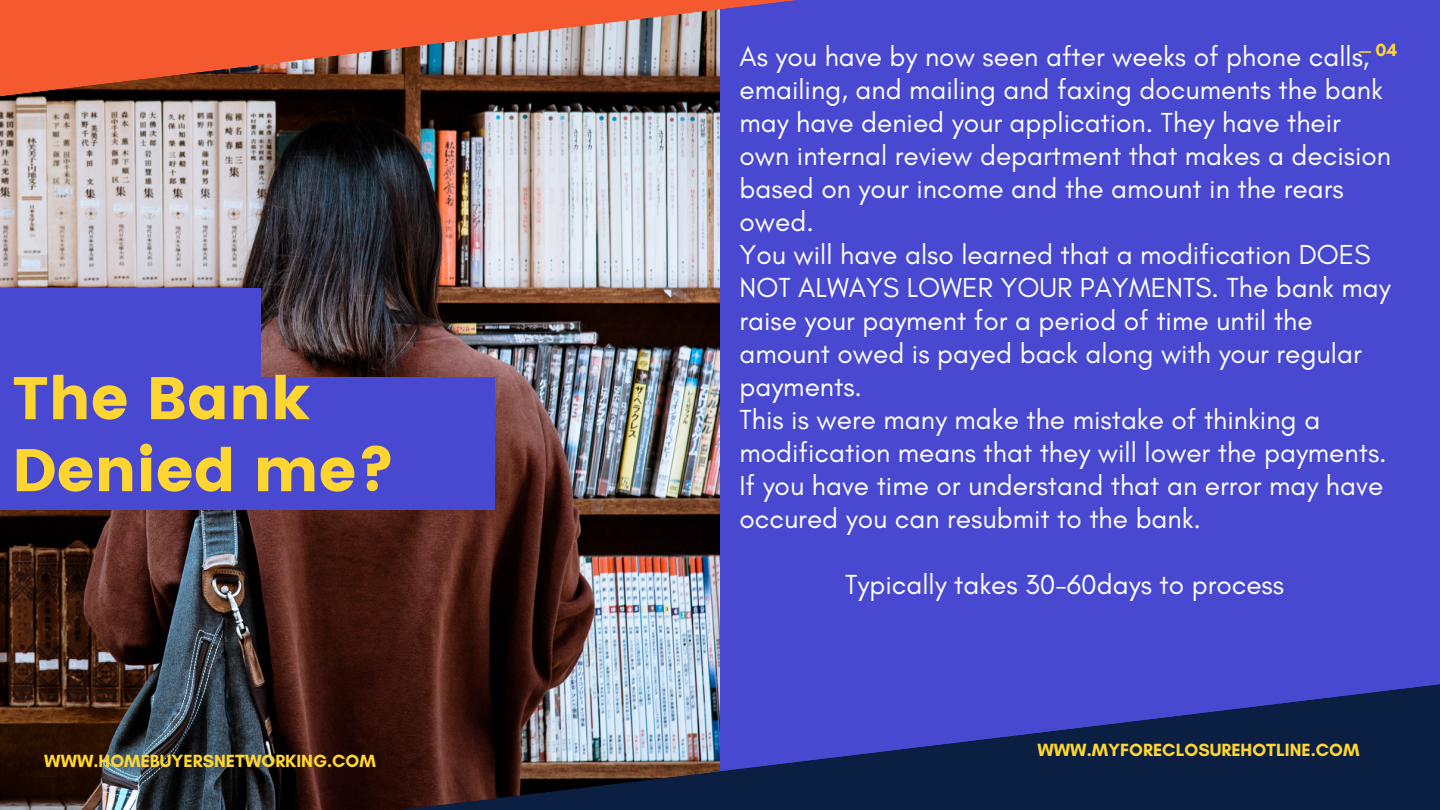
<style>
.page{position:relative;width:1440px;height:810px;background:#4848d1}
.page>*{position:absolute;margin:0;border:0;box-sizing:border-box;transform-origin:0 0}
.t1{font:60px/72px "Poppins";color:#fed531}
.t2{font:28px/33px "Glacial Indifference";color:#fff}
.t3{font:700 18px "Glacial Indifference";color:#fed531}
</style>
<div class="page">
<img style="left:0;top:105px;width:720px;height:705px">
<svg style="left:356px;top:680px;width:1084px;height:130px"></svg>
<div style="left:0;top:288px;width:261px;height:190px;background:#4848d1"></div>
<div style="left:0;top:377px;width:495px;height:133px;background:#4848d1"></div>
<svg style="left:0;top:0;width:796px;height:105px;background:#a6584e"></svg>
<h1 class="t1" style="left:12px;top:362px;width:385px">The Bank<br>Denied me?</h1>
<p class="t3" style="left:44px;top:750px;width:333px">WWW.HOMEBUYERSNETWORKING.COM</p>
<p class="t3" style="left:1359px;top:39px;width:40px">— 04</p>
<p class="t2" style="left:739px;top:39px;width:653px">As you have by now seen after weeks of phone calls, emailing, and mailing and faxing documents the bank may have denied your application. They have their own internal review department that makes a decision based on your income and the amount in the rears owed.<br>You will have also learned that a modification DOES NOT ALWAYS LOWER YOUR PAYMENTS. The bank may raise your payment for a period of time until the amount owed is payed back along with your regular payments.<br>This is were many make the mistake of thinking a modification means that they will lower the payments.<br>If you have time or understand that an error may have occured you can resubmit to the bank.</p>
<p class="t2" style="left:845px;top:567px;width:440px">Typically takes 30-60days to process</p>
<p class="t3" style="left:1037px;top:739px;width:324px">WWW.MYFORECLOSUREHOTLINE.COM</p>
</div>
